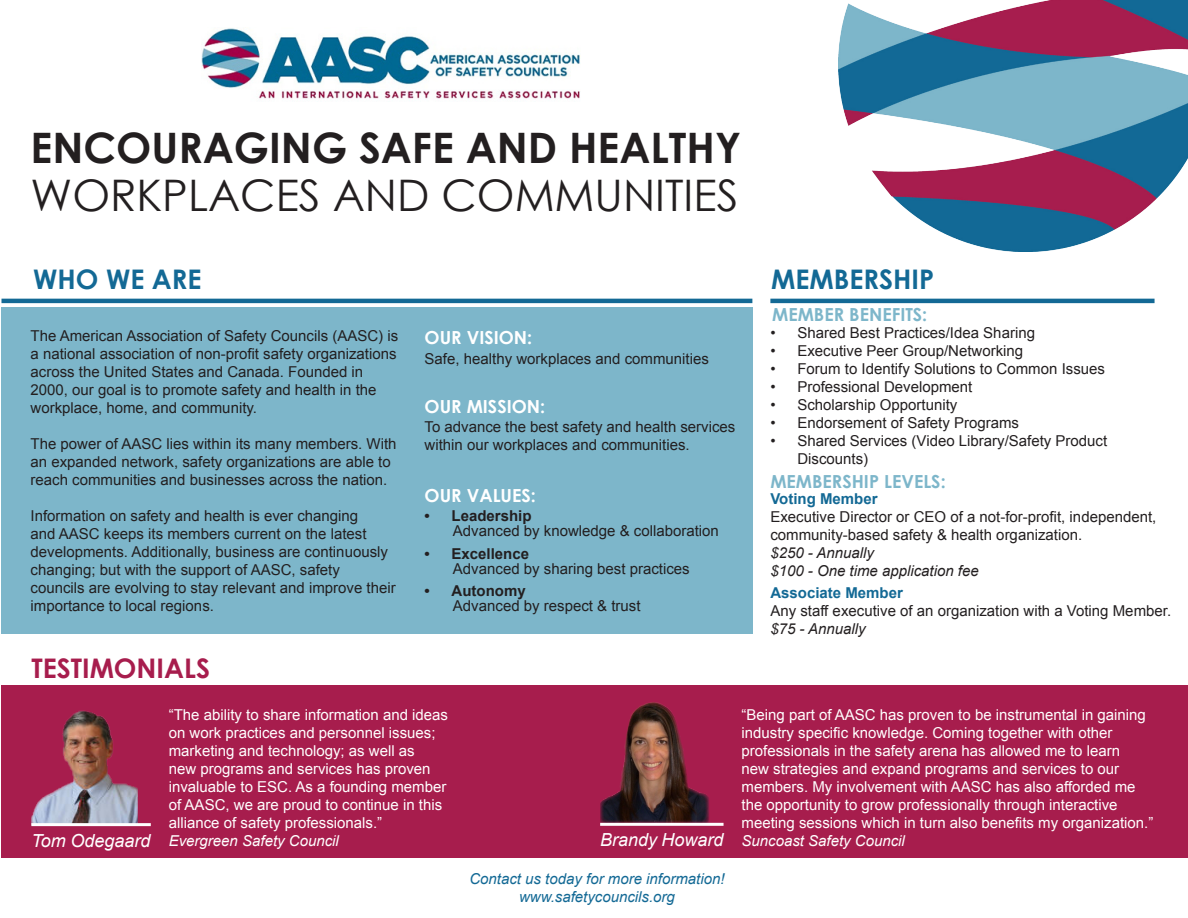
<style>
.page{position:relative;width:1188px;height:918px;background:#fff}
.page>*{position:absolute;margin:0;border:0;box-sizing:border-box;transform-origin:0 0}
.t1{font:43.5px "Century Gothic";color:#231f20}
.t2{font:700 42px "Century Gothic";color:#231f20}
.t3{font:700 27px "Century Gothic";color:#136995}
.t4{font:700 27px "Century Gothic";color:#a71d4d}
.t5{font:700 18px "Century Gothic";color:#7db6ca}
.t6{font:700 18px "Century Gothic";color:#fff}
.t7{font:italic 18px "Arial";color:#fff}
.t8{font:15px/18px "Arial";color:#231f20}
.t9{font:15px/18px "Arial";color:#fff}
.t10{font:italic 15px "Arial";color:#136995}
.t11{font:italic 15px "Arial";color:#231f20}
.t12{font:italic 15px "Arial";color:#fff}
.t13{font:700 15px "Arial";color:#231f20}
.s1{font-weight:700;color:#136995}
</style>
<div class="page">
<img style="left:202px;top:28px;width:378px;height:71px">
<div style="left:1px;top:308px;width:751px;height:326px;background:#7db6ca"></div>
<img style="left:839px;top:0;width:349px;height:251px">
<div style="left:2px;top:685px;width:1186px;height:173px;background:#a71d4d"></div>
<img style="left:31px;top:710px;width:107px;height:113px">
<hr style="left:31px;top:823px;width:120px;height:3px;background:#fff">
<img style="left:600px;top:702px;width:109px;height:121px">
<hr style="left:600px;top:823px;width:124px;height:3px;background:#fff">
<hr style="left:770px;top:299px;width:385px;height:4px;background:#136995">
<hr style="left:2px;top:299px;width:750px;height:4px;background:#136995">
<p class="t2" style="left:31px;top:116px;width:712px">ENCOURAGING SAFE AND HEALTHY</p>
<p class="t1" style="left:31px;top:165px;width:709px">WORKPLACES AND COMMUNITIES</p>
<p class="t3" style="left:33px;top:259px;width:170px">WHO WE ARE</p>
<p class="t8" style="left:31px;top:327px;width:369px">The American Association of Safety Councils (AASC) is a national association of non-profit safety organizations across the United States and Canada. Founded in 2000, our goal is to promote safety and health in the workplace, home, and community.</p>
<p class="t8" style="left:31px;top:435px;width:367px">The power of AASC lies within its many members. With an expanded network, safety organizations are able to reach communities and businesses across the nation.</p>
<p class="t8" style="left:31px;top:507px;width:367px">Information on safety and health is ever changing<br>and AASC keeps its members current on the latest developments. Additionally, business are continuously changing; but with the support of AASC, safety councils are evolving to stay relevant and improve their importance to local regions.</p>
<p class="t6" style="left:425px;top:324px;width:109px">OUR VISION:</p>
<p class="t8" style="left:425px;top:349px;width:286px">Safe, healthy workplaces and communities</p>
<p class="t6" style="left:425px;top:392px;width:122px">OUR MISSION:</p>
<p class="t8" style="left:425px;top:418px;width:312px">To advance the best safety and health services within our workplaces and communities.</p>
<p class="t6" style="left:425px;top:482px;width:113px">OUR VALUES:</p>
<p class="t13" style="left:425px;top:506px;width:109px">• Leadership</p>
<p class="t8" style="left:453px;top:522px;width:267px">Advanced by knowledge &amp; collaboration</p>
<p class="t13" style="left:425px;top:544px;width:106px">• Excellence</p>
<p class="t8" style="left:453px;top:560px;width:238px">Advanced by sharing best practices</p>
<p class="t13" style="left:425px;top:581px;width:103px">• Autonomy</p>
<p class="t8" style="left:453px;top:597px;width:189px">Advanced by respect &amp; trust</p>
<p class="t3" style="left:771px;top:259px;width:165px">MEMBERSHIP</p>
<p class="t5" style="left:772px;top:301px;width:157px">MEMBER BENEFITS:</p>
<p class="t8" style="left:770px;top:324px;width:266px">• Shared Best Practices/Idea Sharing</p>
<p class="t8" style="left:770px;top:342px;width:254px">• Executive Peer Group/Networking</p>
<p class="t8" style="left:770px;top:360px;width:336px">• Forum to Identify Solutions to Common Issues</p>
<p class="t8" style="left:770px;top:378px;width:204px">• Professional Development</p>
<p class="t8" style="left:770px;top:396px;width:189px">• Scholarship Opportunity</p>
<p class="t8" style="left:770px;top:414px;width:250px">• Endorsement of Safety Programs</p>
<p class="t8" style="left:797px;top:432px;width:311px;text-indent:-27px">• Shared Services (Video Library/Safety Product<br>Discounts)</p>
<p class="t5" style="left:770px;top:468px;width:177px">MEMBERSHIP LEVELS:</p>
<p class="t8" style="left:770px;top:490px;width:387px"><span class="s1">Voting Member<br></span>Executive Director or CEO of a not-for-profit, independent, community-based safety &amp; health organization.</p>
<p class="t11" style="left:770px;top:543px;width:105px">$250 - Annually</p>
<p class="t11" style="left:770px;top:561px;width:210px">$100 - One time application fee</p>
<p class="t8" style="left:770px;top:584px;width:402px"><span class="s1">Associate Member<br></span>Any staff executive of an organization with a Voting Member.</p>
<p class="t11" style="left:770px;top:619px;width:97px">$75 - Annually</p>
<p class="t4" style="left:31px;top:647px;width:180px">TESTIMONIALS</p>
<p class="t9" style="left:169px;top:706px;width:281px">“The ability to share information and ideas on work practices and personnel issues; marketing and technology; as well as<br>new programs and services has proven invaluable to ESC. As a founding member of AASC, we are proud to continue in this alliance of safety professionals.”</p>
<p class="t7" style="left:31px;top:829px;width:121px">Tom Odegaard</p>
<p class="t12" style="left:169px;top:831px;width:172px">Evergreen Safety Council</p>
<p class="t9" style="left:742px;top:706px;width:413px">“Being part of AASC has proven to be instrumental in gaining industry specific knowledge. Coming together with other professionals in the safety arena has allowed me to learn<br>new strategies and expand programs and services to our members. My involvement with AASC has also afforded me the opportunity to grow professionally through interactive meeting sessions which in turn also benefits my organization.”</p>
<p class="t7" style="left:600px;top:828px;width:125px">Brandy Howard</p>
<p class="t12" style="left:742px;top:831px;width:165px">Suncoast Safety Council</p>
<p class="t10" style="left:469px;top:869px;width:257px">Contact us today for more information!</p>
<p class="t10" style="left:519px;top:887px;width:157px">www.safetycouncils.org</p>
</div>
